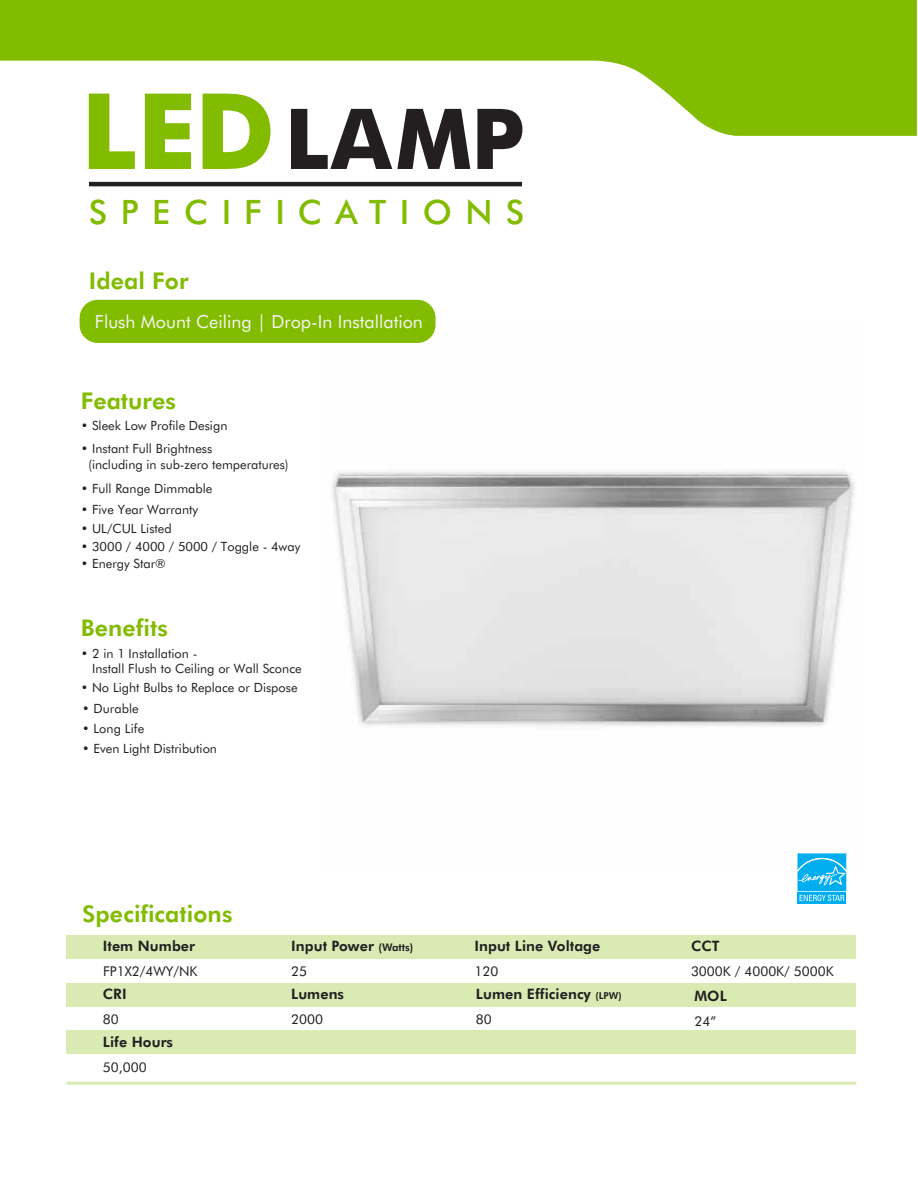
<style>
.page{position:relative;width:918px;height:1188px;background:#fff}
.page>*{position:absolute;margin:0;border:0;box-sizing:border-box;transform-origin:0 0}
.t1{font:700 84px "Futura BT";color:#231f20}
.t2{font:500 33.6px "Futura BT";letter-spacing:.4em;color:#82bc00}
.t3{font:800 23.1px "Futura BT";letter-spacing:.005em;color:#82bc00}
.t4{font:18px "Futura BT";color:#f5f5f5}
.t5{font:800 14.4px "Futura BT";letter-spacing:.005em;color:#231f20}
.t6{font:13.5px "Futura BT";color:#231f20}
.t7{font:12.75px/15.3px "Futura BT";color:#231f20}
.s1{font-size:105.45px;color:#82bc00}
.s2{font-size:10.5px}
.s3{font-size:9.6px}
</style>
<div class="page">
<img style="left:332px;top:326px;width:522px;height:400px">
<hr style="left:89px;top:182px;width:433px;height:4px;background:#231f20">
<svg style="left:0;top:0;width:917px;height:136px;fill:#82bc00"></svg>
<div style="left:80px;top:300px;width:355px;height:43px;background:#82bc00;border-radius:18px"></div>
<hr style="left:66px;top:1082px;width:790px;height:3px;background:#82bc00">
<div style="left:66px;top:935px;width:790px;height:24px;background:#d9ebb3"></div>
<div style="left:66px;top:983px;width:790px;height:24px;background:#d9ebb3"></div>
<div style="left:66px;top:1030px;width:790px;height:24px;background:#d9ebb3"></div>
<svg style="left:797px;top:853px;width:50px;height:51px;background:#2ebbf0"></svg>
<h1 class="t1" style="left:81px;top:88px;width:445px"><span class="s1">LED</span>LAMP</h1>
<h2 class="t2" style="left:89px;top:191px;width:437px">SPECIFICATIONS</h2>
<h3 class="t3" style="left:89px;top:267px;width:101px">Ideal For</h3>
<h3 class="t4" style="left:95px;top:311px;width:330px">Flush Mount Ceiling | Drop-In Installation</h3>
<h3 class="t3" style="left:81px;top:387px;width:97px">Features</h3>
<p class="t7" style="left:81px;top:418px;width:148px">• Sleek Low Profile Design</p>
<p class="t7" style="left:88px;top:441px;width:202px;text-indent:-8px">• Instant Full Brightness<br>(including in sub-zero temperatures)</p>
<p class="t7" style="left:81px;top:480px;width:133px">• Full Range Dimmable</p>
<p class="t7" style="left:81px;top:501px;width:119px">• Five Year Warranty</p>
<p class="t7" style="left:81px;top:521px;width:92px">• UL/CUL Listed</p>
<p class="t7" style="left:81px;top:539px;width:221px">• 3000 / 4000 / 5000 / Toggle - 4way</p>
<p class="t7" style="left:81px;top:556px;width:86px">• Energy Star®</p>
<h3 class="t3" style="left:81px;top:613px;width:89px">Benefits</h3>
<p class="t7" style="left:92px;top:645px;width:211px;text-indent:-11px">• 2 in 1 Installation -<br>Install Flush to Ceiling or Wall Sconce</p>
<p class="t7" style="left:81px;top:680px;width:218px">• No Light Bulbs to Replace or Dispose</p>
<p class="t7" style="left:82px;top:701px;width:58px">• Durable</p>
<p class="t7" style="left:82px;top:720px;width:64px">• Long Life</p>
<p class="t7" style="left:82px;top:741px;width:136px">• Even Light Distribution</p>
<h3 class="t3" style="left:82px;top:900px;width:152px">Specifications</h3>
<p class="t5" style="left:103px;top:937px;width:94px">Item Number</p>
<p class="t5" style="left:475px;top:937px;width:127px">Input Line Voltage</p>
<p class="t5" style="left:291px;top:937px;width:124px">Input Power <span class="s2">(Watts)</span></p>
<p class="t5" style="left:691px;top:937px;width:30px">CCT</p>
<p class="t6" style="left:103px;top:963px;width:96px">FP1X2/4WY/NK</p>
<p class="t6" style="left:291px;top:963px;width:17px">25</p>
<p class="t6" style="left:691px;top:963px;width:144px">3000K / 4000K/ 5000K</p>
<p class="t6" style="left:103px;top:1011px;width:17px">80</p>
<p class="t6" style="left:694px;top:1013px;width:23px">24”</p>
<p class="t5" style="left:103px;top:1033px;width:72px">Life Hours</p>
<p class="t6" style="left:103px;top:1059px;width:45px">50,000</p>
<p class="t6" style="left:475px;top:963px;width:26px">120</p>
<p class="t5" style="left:103px;top:985px;width:25px">CRI</p>
<p class="t5" style="left:476px;top:985px;width:147px">Lumen Efficiency <span class="s3">(LPW)</span></p>
<p class="t5" style="left:694px;top:987px;width:34px">MOL</p>
<p class="t5" style="left:291px;top:985px;width:54px">Lumens</p>
<p class="t6" style="left:291px;top:1011px;width:33px">2000</p>
<p class="t6" style="left:476px;top:1011px;width:17px">80</p>
</div>
